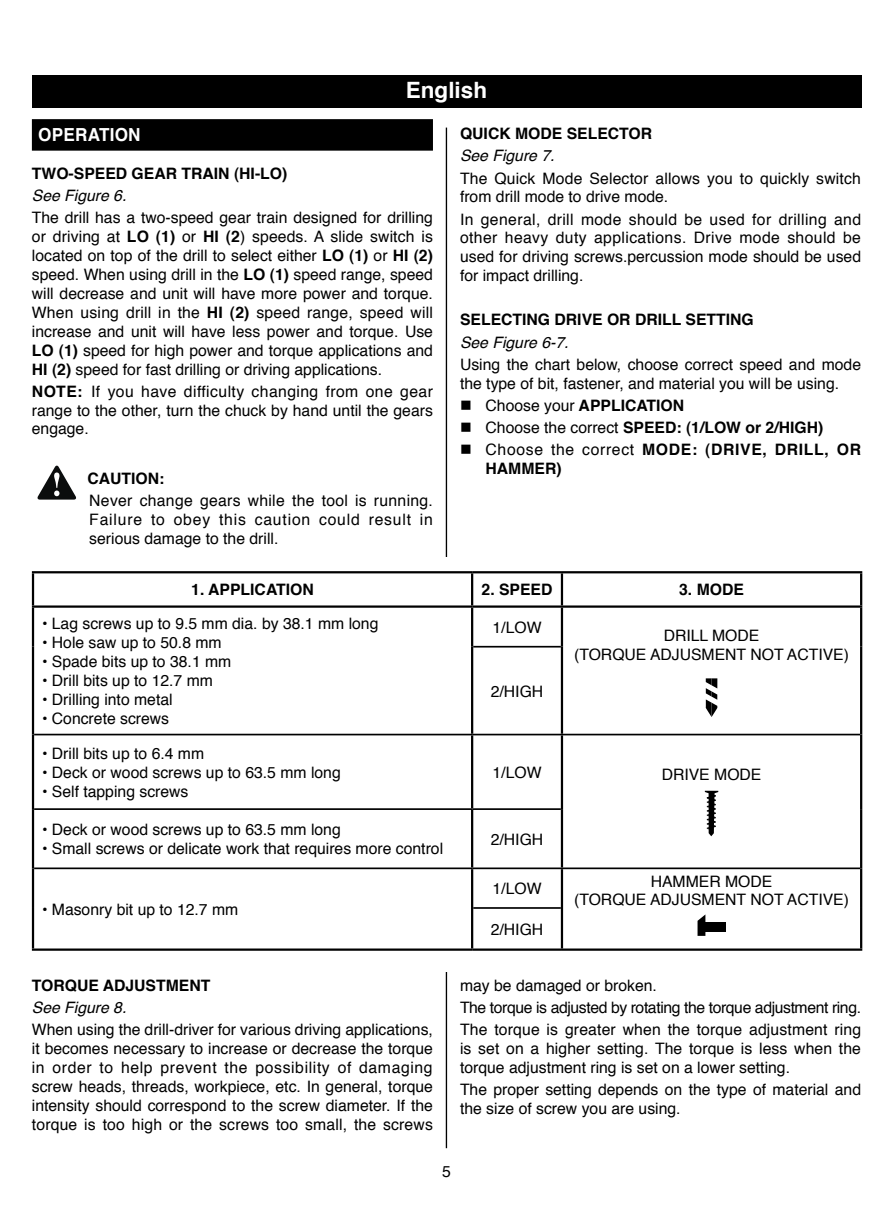
<style>
.page{position:relative;width:893px;height:1212px;background:#fff}
.page>*{position:absolute;margin:0;border:0;box-sizing:border-box;transform-origin:0 0}
.t1{font:700 22.5px "Helvetica";color:#fff}
.t2{font:700 18px "Helvetica";letter-spacing:.015em;color:#fff;scale:.95 1}
.t3{font:15.75px/18.9px "Helvetica";color:#000;text-align:justify}
.t4{font:700 15.75px "Helvetica";color:#000}
.t5{font:italic 15.75px "Helvetica";color:#000}
.t6{font:700 15.75px/18.9px "Helvetica";letter-spacing:.04em;color:#000}
.s1{font-weight:700}
.s2{font-weight:400}
</style>
<div class="page">
<hr style="left:446px;top:128px;width:1px;height:1020px;background:#000">
<div style="left:32px;top:75px;width:829px;height:33px;background:#000"></div>
<div style="left:32px;top:119px;width:401px;height:32px;background:#000"></div>
<svg style="left:37px;top:465px;width:39px;height:35px"></svg>
<svg style="left:34px;top:573px;width:826px;height:32px"></svg>
<hr style="left:32px;top:571px;width:440px;height:2px;background:#000">
<hr style="left:32px;top:573px;width:2px;height:32px;background:#000">
<hr style="left:472px;top:571px;width:90px;height:2px;background:#000">
<hr style="left:562px;top:571px;width:300px;height:2px;background:#000">
<hr style="left:860px;top:573px;width:2px;height:32px;background:#000">
<hr style="left:32px;top:608px;width:2px;height:39px;background:#000">
<hr style="left:860px;top:608px;width:2px;height:39px;background:#000">
<hr style="left:32px;top:647px;width:2px;height:87px;background:#000">
<hr style="left:860px;top:647px;width:2px;height:87px;background:#000">
<hr style="left:32px;top:734px;width:2px;height:75px;background:#000">
<hr style="left:860px;top:734px;width:2px;height:75px;background:#000">
<hr style="left:32px;top:809px;width:2px;height:59px;background:#000">
<hr style="left:860px;top:809px;width:2px;height:59px;background:#000">
<hr style="left:32px;top:868px;width:2px;height:40px;background:#000">
<hr style="left:860px;top:868px;width:2px;height:40px;background:#000">
<hr style="left:32px;top:908px;width:2px;height:40px;background:#000">
<hr style="left:860px;top:908px;width:2px;height:40px;background:#000">
<hr style="left:32px;top:948px;width:440px;height:3px;background:#000">
<hr style="left:472px;top:948px;width:90px;height:3px;background:#000">
<hr style="left:562px;top:948px;width:300px;height:3px;background:#000">
<hr style="left:32px;top:605px;width:440px;height:3px;background:#000">
<hr style="left:472px;top:605px;width:90px;height:3px;background:#000">
<hr style="left:562px;top:605px;width:300px;height:3px;background:#000">
<hr style="left:471px;top:573px;width:2px;height:32px;background:#000">
<hr style="left:561px;top:573px;width:2px;height:32px;background:#000">
<hr style="left:471px;top:608px;width:2px;height:39px;background:#000">
<hr style="left:561px;top:608px;width:2px;height:39px;background:#000">
<hr style="left:471px;top:647px;width:2px;height:87px;background:#000">
<hr style="left:561px;top:647px;width:2px;height:87px;background:#000">
<hr style="left:471px;top:735px;width:2px;height:73px;background:#000">
<hr style="left:561px;top:735px;width:2px;height:74px;background:#000">
<hr style="left:471px;top:810px;width:2px;height:57px;background:#000">
<hr style="left:561px;top:809px;width:2px;height:58px;background:#000">
<hr style="left:471px;top:869px;width:2px;height:39px;background:#000">
<hr style="left:561px;top:869px;width:2px;height:39px;background:#000">
<hr style="left:471px;top:908px;width:2px;height:40px;background:#000">
<hr style="left:561px;top:908px;width:2px;height:40px;background:#000">
<hr style="left:34px;top:734px;width:438px;height:1px;background:#000">
<hr style="left:34px;top:808px;width:438px;height:2px;background:#000">
<hr style="left:34px;top:867px;width:438px;height:2px;background:#000">
<hr style="left:473px;top:646px;width:88px;height:1px;background:#000">
<hr style="left:472px;top:734px;width:90px;height:1px;background:#000">
<hr style="left:472px;top:808px;width:89px;height:2px;background:#000">
<hr style="left:472px;top:867px;width:90px;height:2px;background:#000">
<hr style="left:473px;top:907px;width:88px;height:2px;background:#000">
<hr style="left:562px;top:734px;width:298px;height:1px;background:#000">
<hr style="left:562px;top:867px;width:298px;height:2px;background:#000">
<svg style="left:706px;top:678px;width:11px;height:39px"></svg>
<svg style="left:705px;top:791px;width:13px;height:45px"></svg>
<div style="left:705px;top:922px;width:21px;height:9px;background:#000"></div>
<svg style="left:697px;top:915px;width:8px;height:21px"></svg>
<h1 class="t1" style="left:406px;top:72px;width:83px">English</h1>
<p class="t2" style="left:38px;top:120px;width:109px">OPERATION</p>
<p class="t4" style="left:32px;top:161px;width:257px">TWO-SPEED GEAR TRAIN (HI-LO)</p>
<p class="t5" style="left:32px;top:183px;width:96px">See Figure 6.</p>
<p class="t3" style="left:32px;top:209px;width:403px">The drill has a two-speed gear train designed for drilling or driving at <span class="s1">LO (1)</span> or <span class="s1">HI (2</span>) speeds. A slide switch is located on top of the drill to select either <span class="s1">LO (1)</span> or <span class="s1">HI (2) </span>speed. When using drill in the <span class="s1">LO (1)</span> speed range, speed will decrease and unit will have more power and torque.<br>When using drill in the <span class="s1">HI (2)</span> speed range, speed will increase and unit will have less power and torque. Use <span class="s1">LO (1)</span> speed for high power and torque applications and <span class="s1">HI (2)</span> speed for fast drilling or driving applications.</p>
<p class="t3" style="left:32px;top:382px;width:403px"><span class="s1">NOTE:</span> If you have difficulty changing from one gear range to the other, turn the chuck by hand until the gears engage.</p>
<p class="t4" style="left:87px;top:466px;width:78px">CAUTION:</p>
<p class="t3" style="left:89px;top:492px;width:345px">Never change gears while the tool is running.<br>Failure to obey this caution could result in serious damage to the drill.</p>
<p class="t4" style="left:460px;top:121px;width:194px">QUICK MODE SELECTOR</p>
<p class="t5" style="left:460px;top:144px;width:96px">See Figure 7.</p>
<p class="t3" style="left:460px;top:169px;width:402px">The Quick Mode Selector allows you to quickly switch from drill mode to drive mode.</p>
<p class="t3" style="left:460px;top:210px;width:403px">In general, drill mode should be used for drilling and other heavy duty applications. Drive mode should be used for driving screws.percussion mode should be used for impact drilling.</p>
<p class="t4" style="left:460px;top:307px;width:295px">SELECTING DRIVE OR DRILL SETTING</p>
<p class="t5" style="left:460px;top:330px;width:110px">See Figure 6-7.</p>
<p class="t3" style="left:460px;top:355px;width:403px">Using the chart below, choose correct speed and mode the type of bit, fastener, and material you will be using.</p>
<p class="t4" style="left:460px;top:392px;width:226px">■ <span class="s2">Choose your</span> APPLICATION</p>
<p class="t4" style="left:460px;top:414px;width:365px">■ <span class="s2">Choose the correct</span> SPEED: (1/LOW or 2/HIGH)</p>
<p class="t6" style="left:486px;top:440px;width:377px;text-indent:-26px">■ <span class="s2">Choose the correct</span> MODE: (DRIVE, DRILL, OR<br>HAMMER)</p>
<p class="t4" style="left:191px;top:577px;width:124px">1. APPLICATION</p>
<p class="t4" style="left:482px;top:577px;width:72px">2. SPEED</p>
<p class="t4" style="left:679px;top:577px;width:66px">3. MODE</p>
<p class="t3" style="left:42px;top:615px;width:338px">• Lag screws up to 9.5 mm dia. by 38.1 mm long</p>
<p class="t3" style="left:42px;top:634px;width:181px">• Hole saw up to 50.8 mm</p>
<p class="t3" style="left:42px;top:652px;width:191px">• Spade bits up to 38.1 mm</p>
<p class="t3" style="left:42px;top:671px;width:172px">• Drill bits up to 12.7 mm</p>
<p class="t3" style="left:42px;top:690px;width:132px">• Drilling into metal</p>
<p class="t3" style="left:42px;top:709px;width:129px">• Concrete screws</p>
<p class="t3" style="left:493px;top:618px;width:51px">1/LOW</p>
<p class="t3" style="left:574px;top:627px;width:276px;text-align:center">DRILL MODE<br>(TORQUE ADJUSMENT NOT ACTIVE)</p>
<p class="t3" style="left:491px;top:682px;width:54px">2/HIGH</p>
<p class="t3" style="left:42px;top:744px;width:164px">• Drill bits up to 6.4 mm</p>
<p class="t3" style="left:42px;top:763px;width:300px">• Deck or wood screws up to 63.5 mm long</p>
<p class="t3" style="left:42px;top:782px;width:148px">• Self tapping screws</p>
<p class="t3" style="left:42px;top:821px;width:300px">• Deck or wood screws up to 63.5 mm long</p>
<p class="t3" style="left:42px;top:839px;width:403px">• Small screws or delicate work that requires more control</p>
<p class="t3" style="left:42px;top:900px;width:198px">• Masonry bit up to 12.7 mm</p>
<p class="t3" style="left:493px;top:763px;width:51px">1/LOW</p>
<p class="t3" style="left:662px;top:765px;width:101px">DRIVE MODE</p>
<p class="t3" style="left:491px;top:830px;width:54px">2/HIGH</p>
<p class="t3" style="left:493px;top:879px;width:51px">1/LOW</p>
<p class="t3" style="left:574px;top:872px;width:276px;text-align:center">HAMMER MODE<br>(TORQUE ADJUSMENT NOT ACTIVE)</p>
<p class="t3" style="left:491px;top:920px;width:54px">2/HIGH</p>
<p class="t4" style="left:32px;top:973px;width:180px">TORQUE ADJUSTMENT</p>
<p class="t5" style="left:32px;top:995px;width:96px">See Figure 8.</p>
<p class="t3" style="left:32px;top:1020px;width:403px">When using the drill-driver for various driving applications, it becomes necessary to increase or decrease the torque in order to help prevent the possibility of damaging screw heads, threads, workpiece, etc. In general, torque intensity should correspond to the screw diameter. If the torque is too high or the screws too small, the screws</p>
<p class="t3" style="left:460px;top:975px;width:403px;line-height:22.1px;text-align:left">may be damaged or broken.<br>The torque is adjusted by rotating the torque adjustment ring.<br>The torque is greater when the torque adjustment ring</p>
<p class="t3" style="left:460px;top:1039px;width:402px">is set on a higher setting. The torque is less when the torque adjustment ring is set on a lower setting.</p>
<p class="t3" style="left:460px;top:1080px;width:403px">The proper setting depends on the type of material and the size of screw you are using.</p>
<p class="t3" style="left:442px;top:1163px;width:10px">5</p>
</div>
